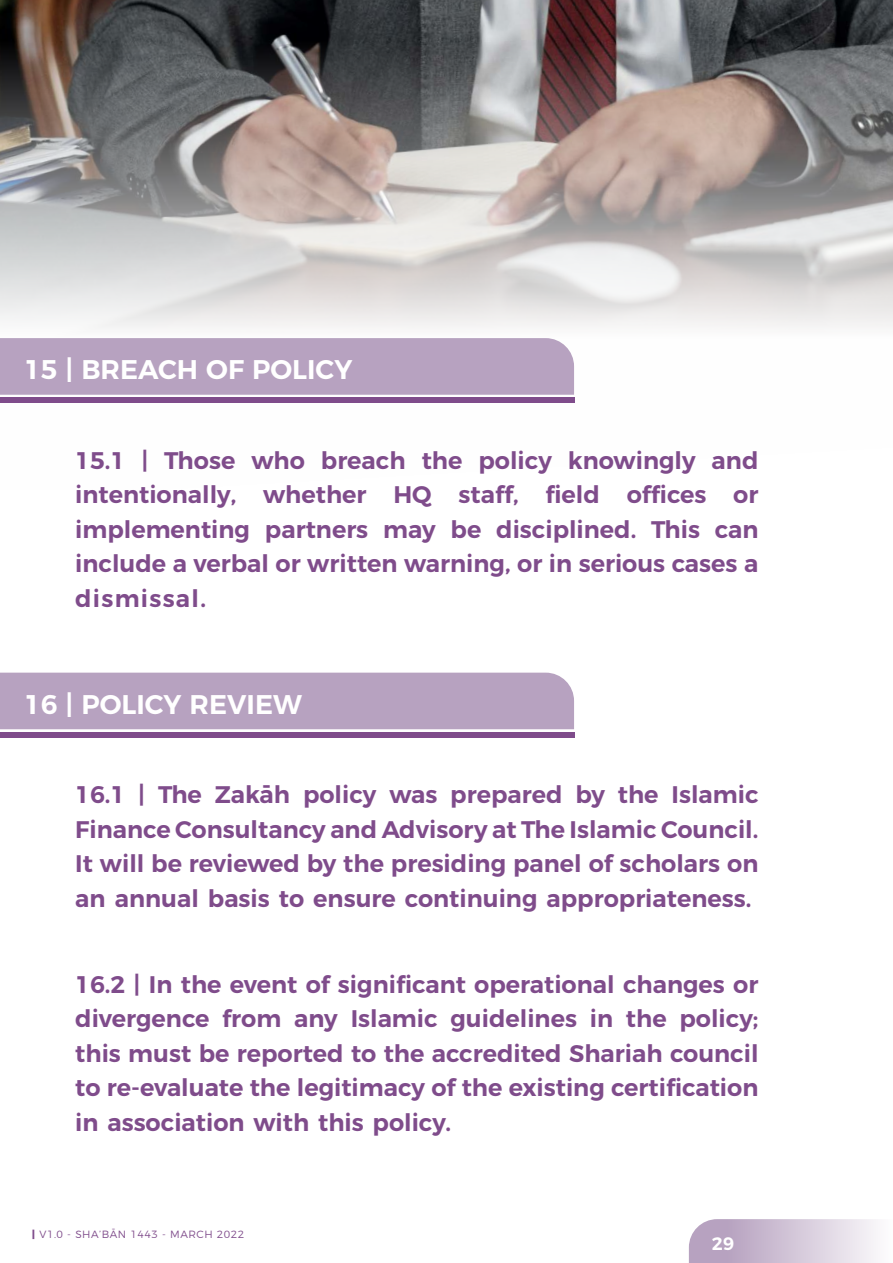
<style>
.page{position:relative;width:893px;height:1263px;background:#fff}
.page>*{position:absolute;margin:0;border:0;box-sizing:border-box;transform-origin:0 0}
.t1{font:600 27px "Montserrat";color:#fff}
.t2{font:600 24px/34.5px "Montserrat";color:#7f4c8b;text-align:justify}
.t3{font:600 18px "Montserrat";color:#fff}
.t4{font:300 10.5px "Montserrat";letter-spacing:.05em;color:#7f4c8b}
.s1{font-weight:900}
</style>
<div class="page">
<svg style="left:689px;top:1219px;width:187px;height:44px"></svg>
<img style="left:0;top:0;width:893px;height:403px">
<div style="left:0;top:338px;width:574px;height:57px;background:#b7a2c0"></div>
<div style="left:0;top:673px;width:574px;height:56px;background:#b7a2c0"></div>
<div style="left:0;top:398px;width:574px;height:5px;background:#7f4c8b"></div>
<div style="left:0;top:732px;width:574px;height:5px;background:#7f4c8b"></div>
<p class="t1" style="left:24px;top:348px;width:330px">15 | BREACH OF POLICY</p>
<p class="t2" style="left:75px;top:441px;width:685px">15.1 | Those who breach the policy knowingly and intentionally, whether HQ staff, field offices or implementing partners may be disciplined. This can include a verbal or written warning, or in serious cases a dismissal.</p>
<p class="t1" style="left:24px;top:682px;width:279px">16 | POLICY REVIEW</p>
<p class="t2" style="left:75px;top:775px;width:685px">16.1 | The Zakāh policy was prepared by the Islamic Finance Consultancy and Advisory at The Islamic Council.<br>It will be reviewed by the presiding panel of scholars on an annual basis to ensure continuing appropriateness.</p>
<p class="t2" style="left:75px;top:965px;width:685px">16.2 | In the event of significant operational changes or divergence from any Islamic guidelines in the policy; this must be reported to the accredited Shariah council to re-evaluate the legitimacy of the existing certification in association with this policy.</p>
<p class="t4" style="left:32px;top:1226px;width:214px"><span class="s1">|</span> V1.0 - SHA’BĀN 1443 - MARCH 2022</p>
<p class="t3" style="left:712px;top:1229px;width:24px">29</p>
</div>
